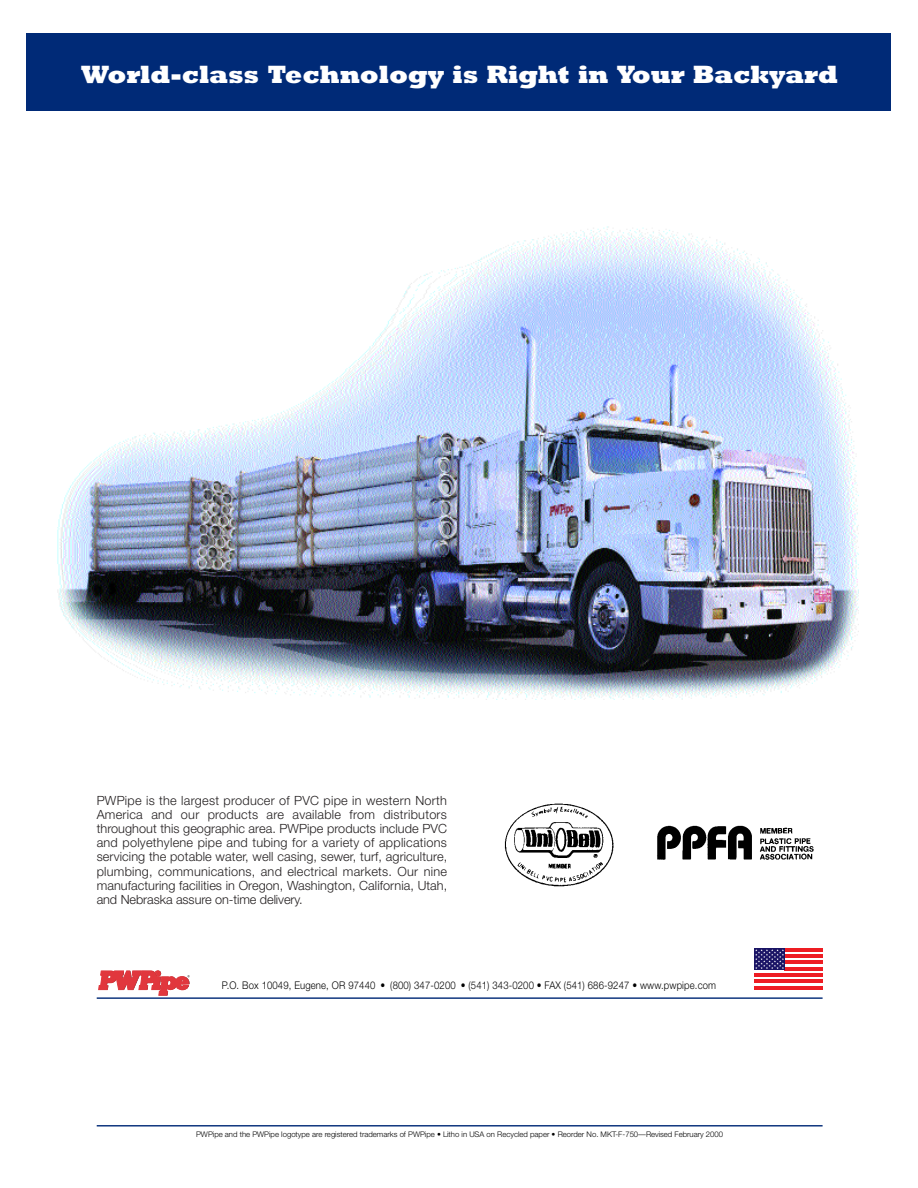
<style>
.page{position:relative;width:918px;height:1188px;background:#fff}
.page>*{position:absolute;margin:0;border:0;box-sizing:border-box;transform-origin:0 0}
.t1{font:800 25.35px "Rockwell";letter-spacing:-.005em;color:#fff}
.t2{font:300 12.75px/14.1px "Helvetica Neue";letter-spacing:-.005em;color:#231f20;text-align:justify}
.t3{font:300 10.65px "Helvetica Neue";letter-spacing:.015em;color:#000;scale:.9 1}
.t4{font:300 7.8px "Helvetica Neue";color:#000}
</style>
<div class="page">
<img style="left:504px;top:803px;width:110px;height:84px">
<img style="left:57px;top:226px;width:802px;height:474px">
<div style="left:27px;top:33px;width:864px;height:78px;background:#002a77"></div>
<hr style="left:97px;top:997px;width:726px;height:2px;background:#002a77">
<hr style="left:97px;top:1125px;width:726px;height:1px;background:#002a77">
<svg style="left:98px;top:971px;width:92px;height:25px"></svg>
<svg style="left:755px;top:954px;width:68px;height:26px"></svg>
<hr style="left:784px;top:948px;width:39px;height:4px;background:#ee1d23">
<hr style="left:784px;top:955px;width:39px;height:3px;background:#ee1d23">
<hr style="left:784px;top:961px;width:39px;height:3px;background:#ee1d23">
<hr style="left:784px;top:967px;width:39px;height:3px;background:#ee1d23">
<hr style="left:755px;top:973px;width:68px;height:4px;background:#ee1d23">
<hr style="left:755px;top:980px;width:68px;height:3px;background:#ee1d23">
<hr style="left:755px;top:986px;width:68px;height:3px;background:#ee1d23">
<div style="left:755px;top:948px;width:30px;height:22px;background:#1a1465"></div>
<svg style="left:755px;top:949px;width:29px;height:20px"></svg>
<img style="left:657px;top:825px;width:157px;height:35px">
<h1 class="t1" style="left:81px;top:66px;width:758px">World-class Technology is Right in Your Backyard</h1>
<p class="t2" style="left:97px;top:795px;width:352px">PWPipe is the largest producer of PVC pipe in western North America and our products are available from distributors throughout this geographic area. PWPipe products include PVC and polyethylene pipe and tubing for a variety of applications servicing the potable water, well casing, sewer, turf, agriculture, plumbing, communications, and electrical markets. Our nine manufacturing facilities in Oregon, Washington, California, Utah, and Nebraska assure on-time delivery.</p>
<p class="t3" style="left:222px;top:982px;width:551px">P.O. Box 10049, Eugene, OR 97440 • (800) 347-0200 • (541) 343-0200 • FAX (541) 686-9247 • www.pwpipe.com</p>
<p class="t4" style="left:196px;top:1131px;width:529px">PWPipe and the PWPipe logotype are registered trademarks of PWPipe • Litho in USA on Recycled paper • Reorder No. MKT-F-750—Revised February 2000</p>
</div>
